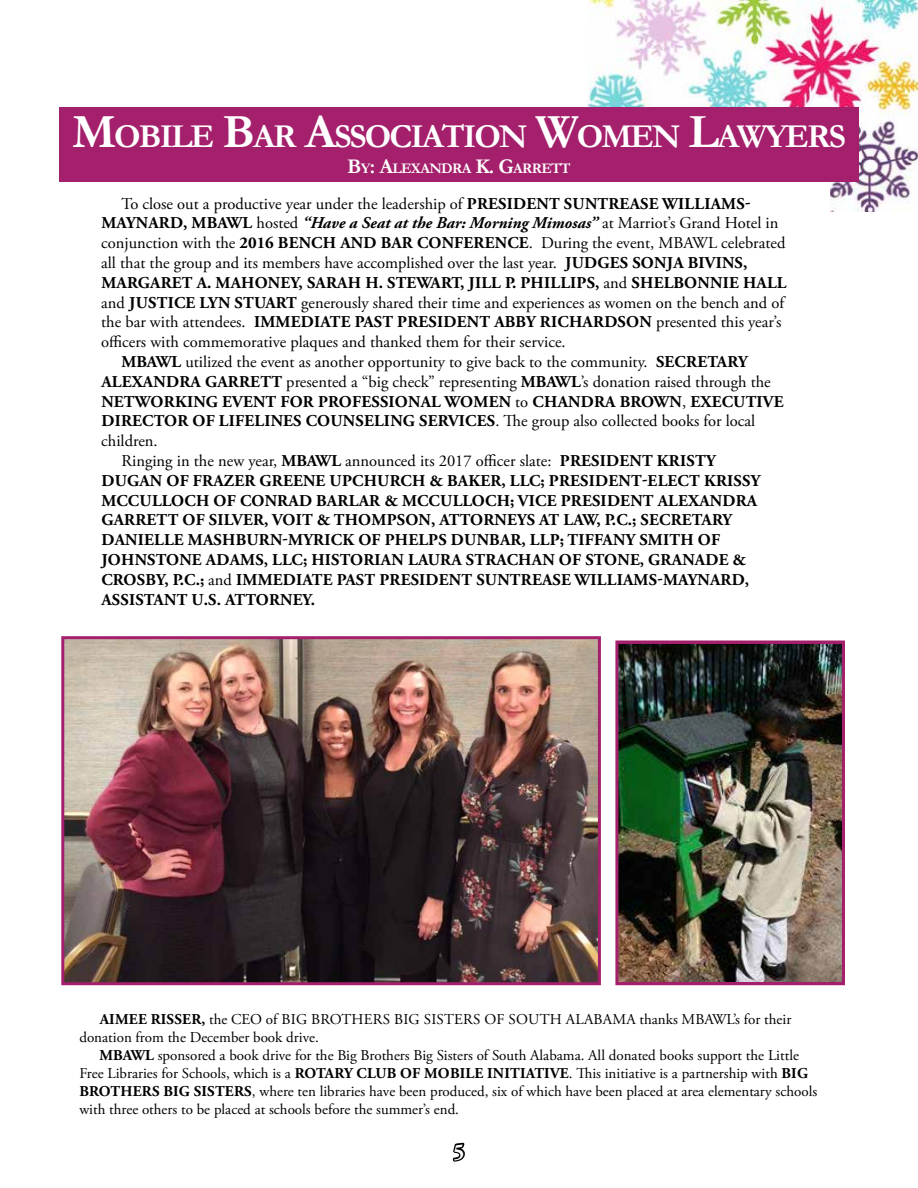
<style>
.page{position:relative;width:918px;height:1188px;background:#fff}
.page>*{position:absolute;margin:0;border:0;box-sizing:border-box;transform-origin:0 0}
.t1{font:700 33.6px "Garamond";color:#fff}
.t2{font:700 22.05px "Adobe Garamond Pro";color:#fff;scale:.95 1}
.t3{font:16.5px "Adobe Garamond Pro";color:#000}
.t4{font:700 16.5px "Adobe Garamond Pro";letter-spacing:.015em;color:#000}
.t5{font:italic 700 16.5px "Adobe Garamond Pro";color:#000}
.t6{font:15px/18px "Adobe Garamond Pro";color:#000}
.t7{font:700 14.7px "Garamond";color:#fff}
.s1{font-size:48px}
.s2{font-size:21px}
.s3{font-weight:700}
.s4{font-style:normal}
.s5{font-weight:400;font-style:normal}
.s6{font-weight:400}
</style>
<div class="page">
<svg style="left:452px;top:1142px;width:13px;height:20px"></svg>
<img style="left:588px;top:0;width:330px;height:212px">
<img style="left:65px;top:640px;width:532px;height:341px">
<div style="left:61px;top:636px;width:540px;height:349px;border:3px solid #a5206c"></div>
<div style="left:88px;top:170px;width:742px;height:461px;background:#fff"></div>
<img style="left:619px;top:645px;width:222px;height:336px">
<div style="left:615px;top:641px;width:230px;height:344px;border:3px solid #a5206c"></div>
<div style="left:59px;top:107px;width:800px;height:75px;background:#a5206c"></div>
<h1 class="t1" style="left:72px;top:114px;width:63px"><span class="s1">M</span>OBILE</h1>
<h1 class="t1" style="left:223px;top:114px;width:132px"><span class="s1">B</span>AR <span class="s1">A</span>SSOCIATION</h1>
<h1 class="t1" style="left:536px;top:114px;width:68px"><span class="s1">W</span>OMEN</h1>
<h1 class="t1" style="left:689px;top:114px;width:118px"><span class="s1">L</span>AWYERS</h1>
<p class="t7" style="left:347px;top:158px;width:85px"><span class="s2">B</span>Y<span class="s2">: A</span>LEXANDRA</p>
<p class="t7" style="left:475px;top:158px;width:49px"><span class="s2">K. G</span>ARRETT</p>
<p class="t3" style="left:122px;top:193px;width:630px">To close out a productive year under the leadership of <span class="s3">PRESIDENT SUNTREASE WILLIAMS-</span></p>
<p class="t5" style="left:101px;top:214px;width:679px"><span class="s4">MAYNARD, MBAWL</span> <span class="s5">hosted</span> “Have a Seat at the Bar: Morning Mimosas” <span class="s5">at Marriot’s Grand Hotel in</span></p>
<p class="t3" style="left:101px;top:233px;width:686px">conjunction with the <span class="s3">2016 BENCH AND BAR CONFERENCE</span>. During the event, MBAWL celebrated</p>
<p class="t3" style="left:101px;top:253px;width:648px">all that the group and its members have accomplished over the last year. <span class="s3">JUDGES SONJA BIVINS,</span></p>
<p class="t4" style="left:101px;top:273px;width:687px">MARGARET A. MAHONEY, SARAH H. STEWART, JILL P. PHILLIPS, <span class="s6">and</span> SHELBONNIE HALL</p>
<p class="t3" style="left:101px;top:292px;width:686px">and <span class="s3">JUSTICE LYN STUART</span> generously shared their time and experiences as women on the bench and of</p>
<p class="t3" style="left:101px;top:312px;width:682px">the bar with attendees. <span class="s3">IMMEDIATE PAST PRESIDENT ABBY RICHARDSON</span> presented this year’s</p>
<p class="t3" style="left:101px;top:332px;width:466px">officers with commemorative plaques and thanked them for their service.</p>
<p class="t3" style="left:122px;top:352px;width:628px"><span class="s3">MBAWL</span> utilized the event as another opportunity to give back to the community. <span class="s3">SECRETARY</span></p>
<p class="t3" style="left:101px;top:372px;width:671px"><span class="s3">ALEXANDRA GARRETT</span> presented a “big check” representing <span class="s3">MBAWL</span>’s donation raised through the</p>
<p class="t4" style="left:101px;top:392px;width:684px">NETWORKING EVENT FOR PROFESSIONAL WOMEN <span class="s6">to</span> CHANDRA BROWN<span class="s6">,</span> EXECUTIVE</p>
<p class="t4" style="left:101px;top:411px;width:655px">DIRECTOR OF LIFELINES COUNSELING SERVICES<span class="s6">. The group also collected books for local</span></p>
<p class="t3" style="left:101px;top:431px;width:58px">children.</p>
<p class="t3" style="left:122px;top:451px;width:596px">Ringing in the new year, <span class="s3">MBAWL</span> announced its 2017 officer slate: <span class="s3">PRESIDENT KRISTY</span></p>
<p class="t4" style="left:101px;top:471px;width:660px">DUGAN OF FRAZER GREENE UPCHURCH &amp; BAKER, LLC; PRESIDENT-ELECT KRISSY</p>
<p class="t4" style="left:101px;top:491px;width:657px">MCCULLOCH OF CONRAD BARLAR &amp; MCCULLOCH; VICE PRESIDENT ALEXANDRA</p>
<p class="t4" style="left:101px;top:510px;width:632px">GARRETT OF SILVER, VOIT &amp; THOMPSON, ATTORNEYS AT LAW, P.C.; SECRETARY</p>
<p class="t4" style="left:101px;top:530px;width:620px">DANIELLE MASHBURN-MYRICK OF PHELPS DUNBAR, LLP; TIFFANY SMITH OF</p>
<p class="t4" style="left:101px;top:550px;width:646px">JOHNSTONE ADAMS, LLC; HISTORIAN LAURA STRACHAN OF STONE, GRANADE &amp;</p>
<p class="t4" style="left:101px;top:570px;width:649px">CROSBY, P.C.; <span class="s6">and</span> IMMEDIATE PAST PRESIDENT SUNTREASE WILLIAMS-MAYNARD,</p>
<p class="t4" style="left:101px;top:590px;width:215px">ASSISTANT U.S. ATTORNEY.</p>
<p class="t6" style="left:79px;top:1011px;width:714px;text-indent:20px"><span class="s3">AIMEE RISSER,</span> the CEO of BIG BROTHERS BIG SISTERS OF SOUTH ALABAMA thanks MBAWL’s for their donation from the December book drive.</p>
<p class="t6" style="left:79px;top:1047px;width:739px;text-indent:20px"><span class="s3">MBAWL</span> sponsored a book drive for the Big Brothers Big Sisters of South Alabama. All donated books support the Little Free Libraries for Schools, which is a <span class="s3">ROTARY CLUB OF MOBILE INITIATIVE</span>. This initiative is a partnership with <span class="s3">BIG BROTHERS BIG SISTERS</span>, where ten libraries have been produced, six of which have been placed at area elementary schools with three others to be placed at schools before the summer’s end.</p>
<h2 class="t2" style="left:454px;top:1139px;width:13px">5</h2>
</div>
